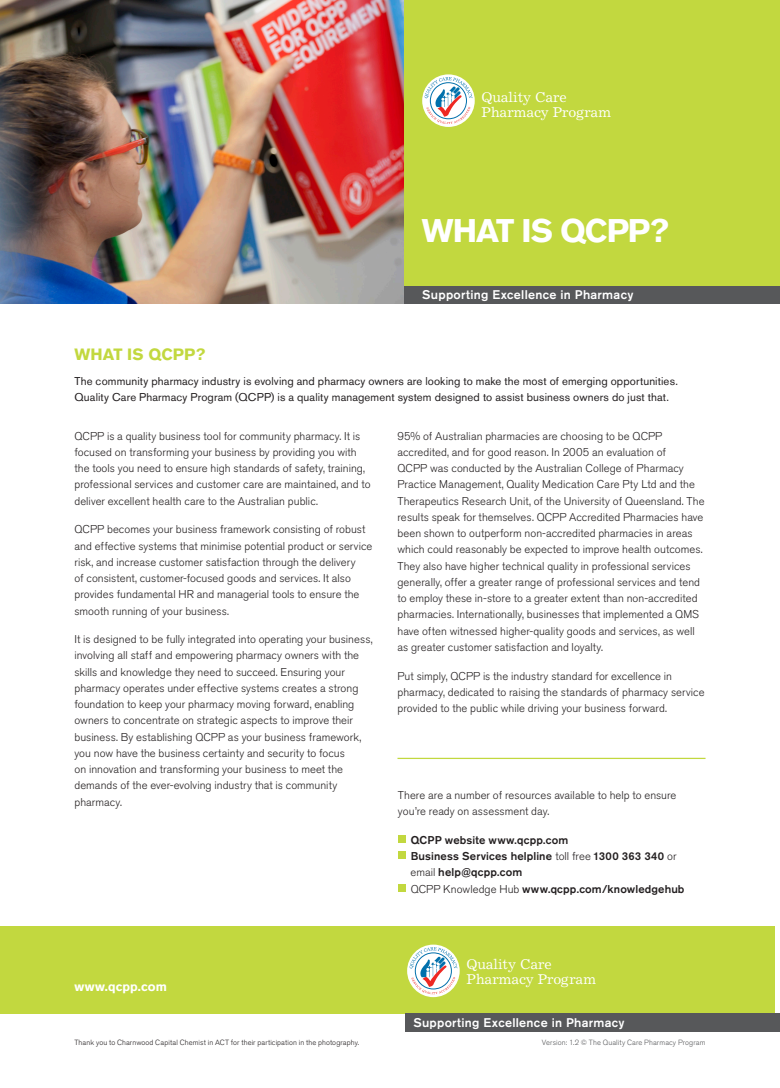
<style>
.page{position:relative;width:780px;height:1088px;background:#fff}
.page>*{position:absolute;margin:0;border:0;box-sizing:border-box;transform-origin:0 0}
.Heading_1{font:700 32.5px "Akzidenz Grotesk BE";letter-spacing:-.035em;color:#fff}
.Heading_2{font:700 16.25px "Akzidenz Grotesk BE";letter-spacing:.005em;color:#c2d83f}
.t1{font:14.25px/14.8px "Excelsior LT Std";letter-spacing:-.01em;color:#fff}
.t2{font:500 12.5px "Akzidenz Grotesk BE";letter-spacing:.025em;color:#fff}
.t3{font:700 12.5px "Akzidenz Grotesk BE";letter-spacing:.005em;color:#fff}
.Body{font:300 11.25px/16.2px "Akzidenz Grotesk BE";letter-spacing:.005em;color:#231f20}
.First_para{font:11.25px/16.2px "Akzidenz Grotesk BE";letter-spacing:.01em;color:#231f20}
.Body-2{font:500 11.25px/16.2px "Akzidenz Grotesk BE";letter-spacing:.01em;color:#231f20}
.Body-3{font:300 7.5px "Akzidenz Grotesk BE";letter-spacing:.015em;color:#231f20}
.Body-4{font:300 7.5px "Akzidenz Grotesk BE";letter-spacing:.015em;color:#57585a}
.s1{font-weight:300}
</style>
<div class="page">
<hr style="left:397px;top:758px;width:308px;height:1px;background:#c2d83f">
<img style="left:0;top:0;width:404px;height:304px">
<div style="left:398px;top:835px;width:7px;height:7px;background:#c2d83f"></div>
<div style="left:398px;top:852px;width:7px;height:7px;background:#c2d83f"></div>
<div style="left:398px;top:884px;width:7px;height:7px;background:#c2d83f"></div>
<div style="left:0;top:926px;width:774px;height:87px;background:#c2d83f"></div>
<div style="left:405px;top:1013px;width:375px;height:19px;background:#57585a"></div>
<svg style="left:407px;top:944px;width:52px;height:53px"></svg>
<svg style="left:409px;top:947px;width:48px;height:47px;background:#d0d6ce"></svg>
<div style="left:404px;top:285px;width:376px;height:19px;background:#57585a"></div>
<div style="left:404px;top:0;width:376px;height:285px;background:#c2d83f"></div>
<svg style="left:422px;top:74px;width:52px;height:53px"></svg>
<svg style="left:424px;top:77px;width:48px;height:47px;background:#d0d6ce"></svg>
<p class="t1" style="left:481px;top:90px;width:131px">Quality Care<br>Pharmacy Program</p>
<p class="Heading_1" style="left:422px;top:211px;width:248px">WHAT IS QCPP?</p>
<p class="Heading_2" style="left:74px;top:345px;width:132px">WHAT IS QCPP?</p>
<p class="t2" style="left:422px;top:287px;width:213px">Supporting Excellence in Pharmacy</p>
<p class="First_para" style="left:74px;top:372px;width:605px">The community pharmacy industry is evolving and pharmacy owners are looking to make the most of emerging opportunities.<br>Quality Care Pharmacy Program (QCPP) is a quality management system designed to assist business owners do just that.</p>
<p class="Body" style="left:74px;top:428px;width:298px">QCPP is a quality business tool for community pharmacy. It is focused on transforming your business by providing you with the tools you need to ensure high standards of safety, training, professional services and customer care are maintained, and to deliver excellent health care to the Australian public.</p>
<p class="Body" style="left:74px;top:521px;width:299px">QCPP becomes your business framework consisting of robust and effective systems that minimise potential product or service risk, and increase customer satisfaction through the delivery<br>of consistent, customer-focused goods and services. It also provides fundamental HR and managerial tools to ensure the smooth running of your business.</p>
<p class="Body" style="left:74px;top:631px;width:300px">It is designed to be fully integrated into operating your business, involving all staff and empowering pharmacy owners with the skills and knowledge they need to succeed. Ensuring your pharmacy operates under effective systems creates a strong foundation to keep your pharmacy moving forward, enabling owners to concentrate on strategic aspects to improve their business. By establishing QCPP as your business framework, you now have the business certainty and security to focus<br>on innovation and transforming your business to meet the demands of the ever-evolving industry that is community pharmacy.</p>
<p class="t3" style="left:74px;top:979px;width:94px">www.qcpp.com</p>
<p class="Body-3" style="left:74px;top:1038px;width:286px">Thank you to Charnwood Capital Chemist in ACT for their participation in the photography.</p>
<p class="Body" style="left:397px;top:428px;width:308px">95% of Australian pharmacies are choosing to be QCPP accredited, and for good reason. In 2005 an evaluation of<br>QCPP was conducted by the Australian College of Pharmacy Practice Management, Quality Medication Care Pty Ltd and the Therapeutics Research Unit, of the University of Queensland. The results speak for themselves. QCPP Accredited Pharmacies have been shown to outperform non-accredited pharmacies in areas which could reasonably be expected to improve health outcomes.<br>They also have higher technical quality in professional services generally, offer a greater range of professional services and tend to employ these in-store to a greater extent than non-accredited pharmacies. Internationally, businesses that implemented a QMS have often witnessed higher-quality goods and services, as well as greater customer satisfaction and loyalty.</p>
<p class="Body" style="left:397px;top:668px;width:308px">Put simply, QCPP is the industry standard for excellence in pharmacy, dedicated to raising the standards of pharmacy service provided to the public while driving your business forward.</p>
<p class="Body" style="left:398px;top:787px;width:280px">There are a number of resources available to help to ensure you’re ready on assessment day.</p>
<p class="Body-2" style="left:410px;top:831px;width:275px">QCPP website www.qcpp.com<br>Business Services helpline <span class="s1">toll free</span> 1300 363 340 <span class="s1">or email</span> help@qcpp.com<br><span class="s1">QCPP Knowledge Hub</span> www.qcpp.com/knowledgehub</p>
<p class="t1" style="left:466px;top:956px;width:131px">Quality Care<br>Pharmacy Program</p>
<p class="t2" style="left:413px;top:1015px;width:213px">Supporting Excellence in Pharmacy</p>
<p class="Body-4" style="left:542px;top:1038px;width:165px">Version: 1.2 © The Quality Care Pharmacy Program</p>
</div>
